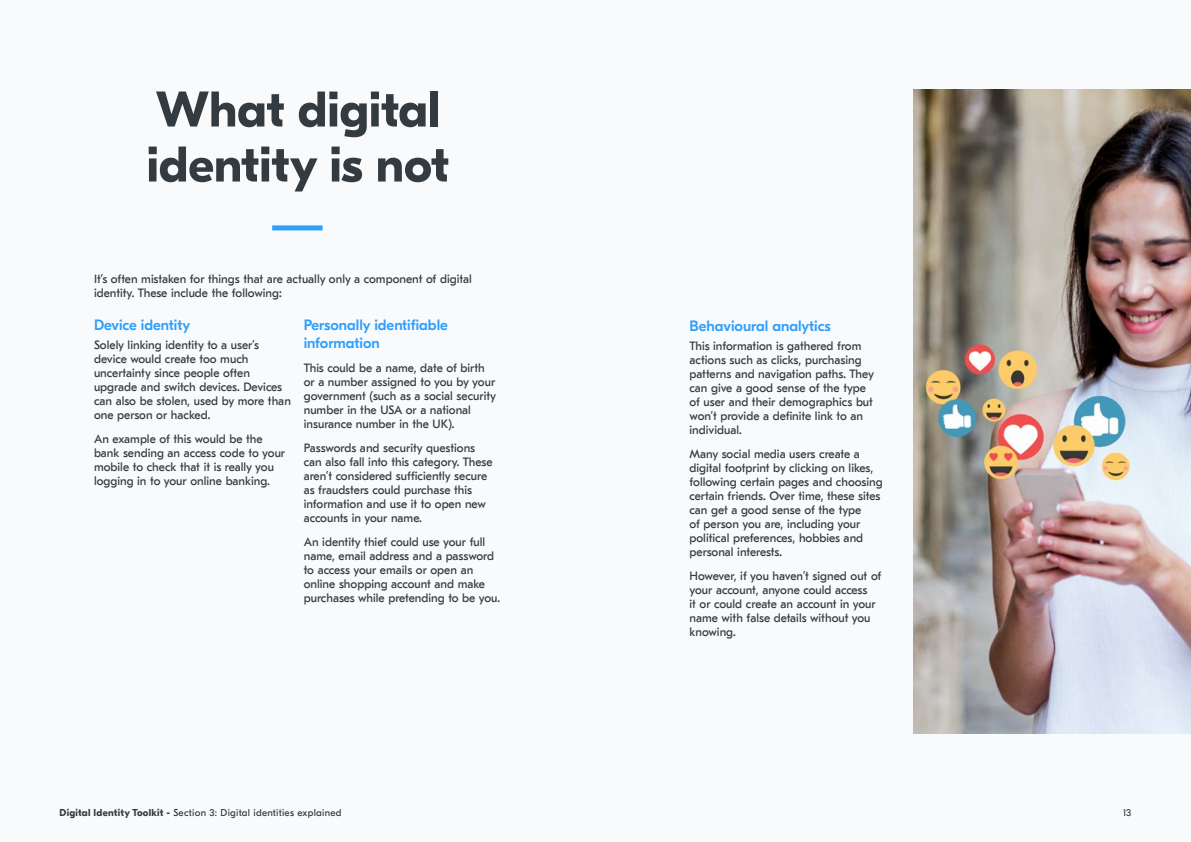
<style>
.page{position:relative;width:1191px;height:842px;background:#fff}
.page>*{position:absolute;margin:0;border:0;box-sizing:border-box;transform-origin:0 0}
.t1{font:700 50px/55px "GT Eesti Display";color:#333b40}
.t2{font:500 15px/18px "GT Eesti Display";color:#2d9fff}
.t3{font:12px/14px "GT Eesti Text";color:#333b40}
.t4{font:10px "GT Eesti Display";letter-spacing:.025em;color:#333b40}
.s1{font-weight:700}
</style>
<div class="page">
<div style="left:0;top:0;width:595px;height:842px;background:#f8fafb"></div>
<div style="left:595px;top:0;width:596px;height:842px;background:#f8fafb"></div>
<div style="left:272px;top:225px;width:50px;height:5px;background:#2d9fff"></div>
<img style="left:913px;top:89px;width:278px;height:645px">
<h1 class="t1" style="left:147px;top:83px;width:304px">What digital identity is not</h1>
<p class="t3" style="left:94px;top:272px;width:379px">It’s often mistaken for things that are actually only a component of digital identity. These include the following:</p>
<p class="t2" style="left:94px;top:317px;width:98px">Device identity</p>
<p class="t3" style="left:94px;top:338px;width:198px">Solely linking identity to a user’s device would create too much uncertainty since people often upgrade and switch devices. Devices can also be stolen, used by more than one person or hacked.</p>
<p class="t3" style="left:94px;top:432px;width:193px">An example of this would be the bank sending an access code to your mobile to check that it is really you logging in to your online banking.</p>
<p class="t2" style="left:304px;top:317px;width:146px">Personally identifiable information</p>
<p class="t3" style="left:304px;top:361px;width:194px">This could be a name, date of birth or a number assigned to you by your government (such as a social security number in the USA or a national insurance number in the UK).</p>
<p class="t3" style="left:304px;top:441px;width:190px">Passwords and security questions can also fall into this category. These aren’t considered sufficiently secure as fraudsters could purchase this information and use it to open new accounts in your name.</p>
<p class="t3" style="left:304px;top:535px;width:198px">An identity thief could use your full name, email address and a password to access your emails or open an online shopping account and make purchases while pretending to be you.</p>
<p class="t2" style="left:689px;top:317px;width:143px">Behavioural analytics</p>
<p class="t3" style="left:689px;top:339px;width:186px">This information is gathered from actions such as clicks, purchasing patterns and navigation paths. They can give a good sense of the type of user and their demographics but won’t provide a definite link to an individual.</p>
<p class="t3" style="left:689px;top:447px;width:195px">Many social media users create a digital footprint by clicking on likes, following certain pages and choosing certain friends. Over time, these sites can get a good sense of the type<br>of person you are, including your political preferences, hobbies and personal interests.</p>
<p class="t3" style="left:689px;top:569px;width:193px">However, if you haven’t signed out of your account, anyone could access<br>it or could create an account in your name with false details without you knowing.</p>
<p class="t4" style="left:60px;top:807px;width:283px"><span class="s1">Digital Identity Toolkit -</span> Section 3: Digital identities explained</p>
<p class="t4" style="left:1123px;top:807px;width:10px">13</p>
</div>
